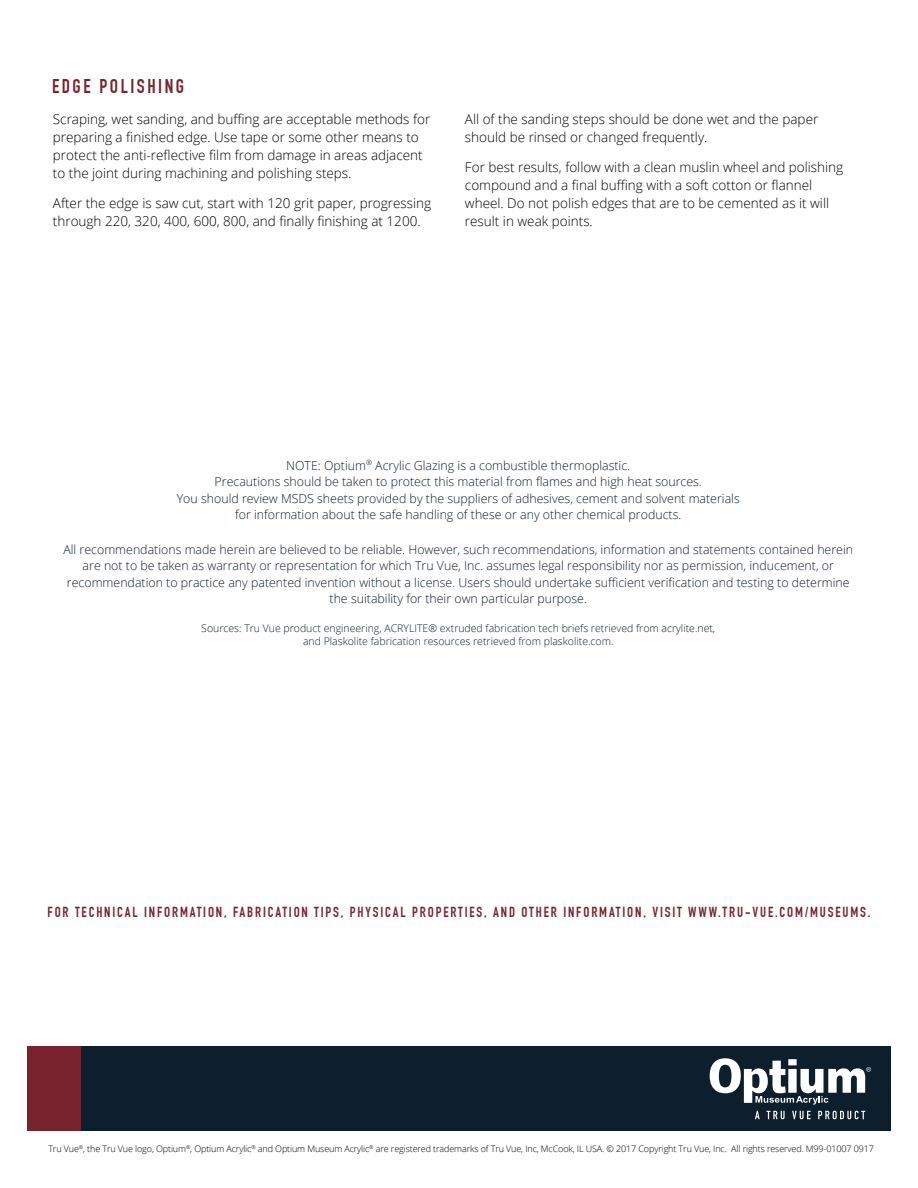
<style>
.page{position:relative;width:918px;height:1188px;background:#fff}
.page>*{position:absolute;margin:0;border:0;box-sizing:border-box;transform-origin:0 0}
.t1{font:700 19.5px "DIN Condensed";letter-spacing:.13em;color:#79232e}
.t2{font:700 14.25px "DIN Condensed";letter-spacing:.13em;color:#79232e}
.t3{font:300 13.5px/18px "Open Sans";color:#000}
.t4{font:300 12.3px/16.5px "Open Sans";color:#0d1f2c;text-align:center}
.t5{font:300 10.5px/12.6px "Open Sans";color:#0d1f2c;text-align:center}
.t6{font:300 9px "Open Sans";letter-spacing:-.01em;color:#000}
</style>
<div class="page">
<div style="left:40px;top:1046px;width:851px;height:85px;background:#0d1f2c"></div>
<div style="left:27px;top:1046px;width:54px;height:85px;background:#79232e"></div>
<svg style="left:755px;top:1111px;width:110px;height:8px"></svg>
<svg style="left:710px;top:1058px;width:161px;height:47px"></svg>
<h1 class="t1" style="left:52px;top:75px;width:134px">EDGE POLISHING</h1>
<p class="t3" style="left:53px;top:110px;width:379px">Scraping, wet sanding, and buffing are acceptable methods for preparing a finished edge. Use tape or some other means to protect the anti-reflective film from damage in areas adjacent to the joint during machining and polishing steps.</p>
<p class="t3" style="left:53px;top:194px;width:380px">After the edge is saw cut, start with 120 grit paper, progressing through 220, 320, 400, 600, 800, and finally finishing at 1200.</p>
<p class="t3" style="left:465px;top:110px;width:355px">All of the sanding steps should be done wet and the paper should be rinsed or changed frequently.</p>
<p class="t3" style="left:465px;top:158px;width:380px">For best results, follow with a clean muslin wheel and polishing compound and a final buffing with a soft cotton or flannel wheel. Do not polish edges that are to be cemented as it will result in weak points.</p>
<p class="t4" style="left:177px;top:457px;width:565px">NOTE: Optium<sup>®</sup> Acrylic Glazing is a combustible thermoplastic.<br>Precautions should be taken to protect this material from flames and high heat sources.<br>You should review MSDS sheets provided by the suppliers of adhesives, cement and solvent materials for information about the safe handling of these or any other chemical products.</p>
<p class="t4" style="left:63px;top:540px;width:791px">All recommendations made herein are believed to be reliable. However, such recommendations, information and statements contained herein are not to be taken as warranty or representation for which Tru Vue, Inc. assumes legal responsibility nor as permission, inducement, or recommendation to practice any patented invention without a license. Users should undertake sufficient verification and testing to determine the suitability for their own particular purpose.</p>
<p class="t5" style="left:201px;top:622px;width:515px">Sources: Tru Vue product engineering, ACRYLITE® extruded fabrication tech briefs retrieved from acrylite.net, and Plaskolite fabrication resources retrieved from plaskolite.com.</p>
<p class="t2" style="left:48px;top:904px;width:824px">FOR TECHNICAL INFORMATION, FABRICATION TIPS, PHYSICAL PROPERTIES, AND OTHER INFORMATION, VISIT WWW.TRU-VUE.COM/MUSEUMS.</p>
<p class="t6" style="left:48px;top:1142px;width:827px">Tru Vue<sup>®</sup>, the Tru Vue logo, Optium<sup>®</sup>, Optium Acrylic<sup>®</sup> and Optium Museum Acrylic<sup>®</sup> are registered trademarks of Tru Vue, Inc, McCook, IL USA. © 2017 Copyright Tru Vue, Inc. All rights reserved. M99-01007 0917</p>
</div>
